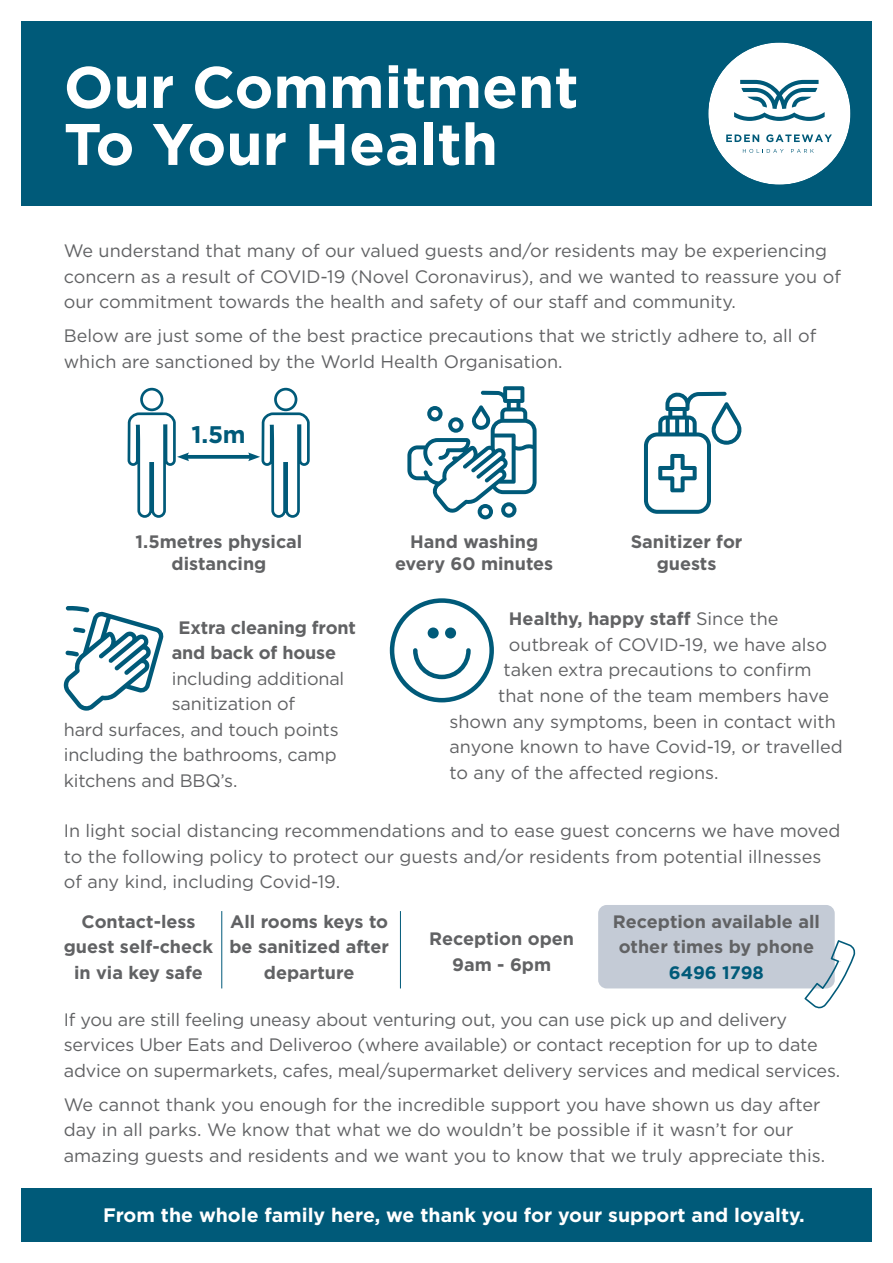
<style>
.page{position:relative;width:893px;height:1263px;background:#fff}
.page>*{position:absolute;margin:0;border:0;box-sizing:border-box;transform-origin:0 0}
.t1{font:700 58.5px/57px "Gotham";color:#fff}
.t2{font:700 24px "Gotham";color:#005a79}
.t3{font:700 19.5px "Gotham";color:#fff}
.t4{font:18px/25.5px "Gotham";color:#616264}
.t5{font:700 18px/25.5px "Gotham";color:#616264;text-align:center}
.t6{font:700 18px "Gotham";color:#005a79}
.s1{font-weight:400}
</style>
<div class="page">
<div style="left:21px;top:21px;width:851px;height:185px;background:#005a79"></div>
<div style="left:21px;top:1188px;width:851px;height:54px;background:#005a79"></div>
<div style="left:708px;top:43px;width:142px;height:142px;background:#fff;border-radius:50%"></div>
<svg style="left:726px;top:135px;width:33px;height:7px"></svg>
<svg style="left:766px;top:134px;width:66px;height:8px"></svg>
<svg style="left:743px;top:149px;width:41px;height:4px"></svg>
<svg style="left:791px;top:149px;width:23px;height:4px"></svg>
<svg style="left:734px;top:80px;width:91px;height:41px"></svg>
<div style="left:598px;top:905px;width:237px;height:83px;background:#c4cbd6;border-radius:9px"></div>
<svg style="left:63px;top:606px;width:101px;height:105px"></svg>
<div style="left:390px;top:598px;width:104px;height:104px;border:4px solid #005a79;border-radius:50%"></div>
<svg style="left:413px;top:648px;width:58px;height:32px"></svg>
<div style="left:428px;top:627px;width:11px;height:11px;background:#005a79;border-radius:50%"></div>
<div style="left:445px;top:627px;width:11px;height:11px;background:#005a79;border-radius:50%"></div>
<svg style="left:804px;top:940px;width:51px;height:68px"></svg>
<hr style="left:221px;top:911px;width:1px;height:77px;background:#005a79">
<hr style="left:400px;top:911px;width:1px;height:77px;background:#005a79">
<svg style="left:407px;top:386px;width:130px;height:133px"></svg>
<svg style="left:644px;top:392px;width:98px;height:122px"></svg>
<svg style="left:189px;top:455px;width:59px;height:4px"></svg>
<svg style="left:127px;top:387px;width:62px;height:131px"></svg>
<svg style="left:248px;top:387px;width:62px;height:131px"></svg>
<h1 class="t1" style="left:64px;top:57px;width:516px">Our Commitment<br>To Your Health</h1>
<p class="t4" style="left:64px;top:238px;width:779px">We understand that many of our valued guests and/or residents may be experiencing concern as a result of COVID-19 (Novel Coronavirus), and we wanted to reassure you of our commitment towards the health and safety of our staff and community.</p>
<p class="t4" style="left:64px;top:323px;width:754px">Below are just some of the best practice precautions that we strictly adhere to, all of which are sanctioned by the World Health Organisation.</p>
<h2 class="t2" style="left:192px;top:421px;width:56px">1.5m</h2>
<p class="t5" style="left:136px;top:530px;width:168px;line-height:22.5px">1.5metres physical distancing</p>
<p class="t5" style="left:631px;top:530px;width:113px;line-height:22.5px">Sanitizer for guests</p>
<p class="t5" style="left:395px;top:530px;width:160px;line-height:22.5px">Hand washing every 60 minutes</p>
<p class="t5" style="left:172px;top:614px;width:186px;text-align:left;text-indent:7px">Extra cleaning front and back of house</p>
<p class="t4" style="left:172px;top:665px;width:174px">including additional</p>
<p class="t4" style="left:172px;top:691px;width:125px">sanitization of</p>
<p class="t4" style="left:64px;top:716px;width:276px">hard surfaces, and touch points</p>
<p class="t4" style="left:64px;top:742px;width:274px">including the bathrooms, camp</p>
<p class="t4" style="left:64px;top:767px;width:175px">kitchens and BBQ’s.</p>
<p class="t5" style="left:509px;top:606px;width:271px">Healthy, happy staff <span class="s1">Since the</span></p>
<p class="t4" style="left:509px;top:631px;width:320px">outbreak of COVID-19, we have also</p>
<p class="t4" style="left:504px;top:657px;width:309px">taken extra precautions to confirm</p>
<p class="t4" style="left:498px;top:682px;width:332px">that none of the team members have</p>
<p class="t4" style="left:450px;top:708px;width:388px">shown any symptoms, been in contact with</p>
<p class="t4" style="left:450px;top:733px;width:395px">anyone known to have Covid-19, or travelled</p>
<p class="t4" style="left:450px;top:759px;width:271px">to any of the affected regions.</p>
<p class="t4" style="left:64px;top:818px;width:778px">In light social distancing recommendations and to ease guest concerns we have moved to the following policy to protect our guests and/or residents from potential illnesses of any kind, including Covid-19.</p>
<p class="t5" style="left:64px;top:908px;width:151px">Contact-less guest self-check in via key safe</p>
<p class="t5" style="left:613px;top:908px;width:208px">Reception available all other times by phone</p>
<p class="t5" style="left:229px;top:908px;width:161px">All rooms keys to be sanitized after departure</p>
<p class="t5" style="left:429px;top:926px;width:146px">Reception open<br>9am - 6pm</p>
<p class="t6" style="left:669px;top:962px;width:97px">6496 1798</p>
<p class="t4" style="left:64px;top:1006px;width:778px">If you are still feeling uneasy about venturing out, you can use pick up and delivery services Uber Eats and Deliveroo (where available) or contact reception for up to date advice on supermarkets, cafes, meal/supermarket delivery services and medical services.</p>
<p class="t4" style="left:64px;top:1091px;width:763px">We cannot thank you enough for the incredible support you have shown us day after day in all parks. We know that what we do wouldn’t be possible if it wasn’t for our amazing guests and residents and we want you to know that we truly appreciate this.</p>
<p class="t3" style="left:103px;top:1204px;width:703px">From the whole family here, we thank you for your support and loyalty.</p>
</div>
